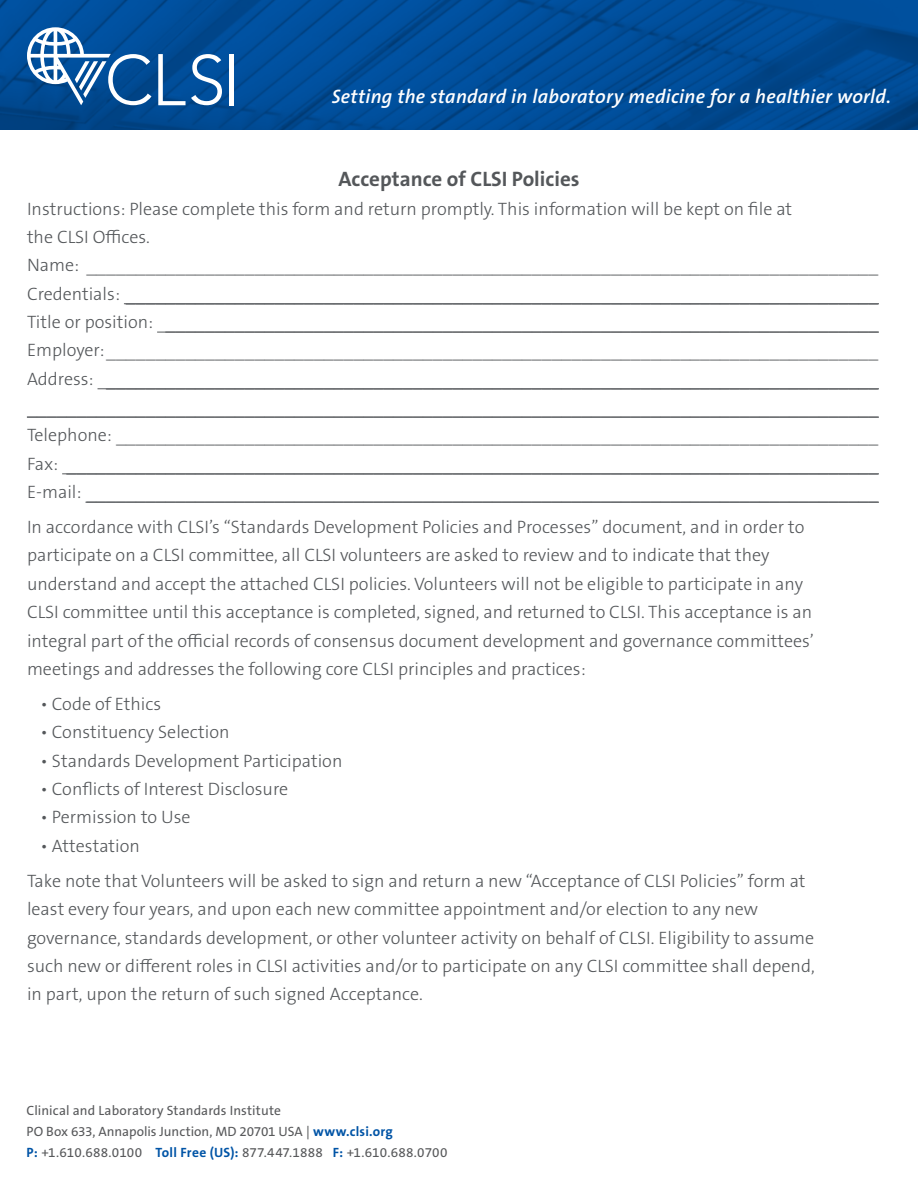
<style>
.page{position:relative;width:918px;height:1188px;background:#fff}
.page>*{position:absolute;margin:0;border:0;box-sizing:border-box;transform-origin:0 0}
.t1{font:700 21px "The Sans B W7";color:#54575a}
.t2{font:italic 600 19.5px "The Sans B W6";letter-spacing:.01em;color:#fff}
.t3{font:300 18px/28.3px "The Sans B W3";color:#54575a}
.t4{font:13.5px/21px "The Sans B W5 Plain";letter-spacing:.005em;color:#58595b}
.s1{font-family:"The Sans B W7";font-weight:700;color:#0054a6}
</style>
<div class="page">
<svg style="left:0;top:0;width:918px;height:130px;background:#004b95"></svg>
<svg style="left:27px;top:27px;width:124px;height:78px"></svg>
<svg style="left:158px;top:54px;width:64px;height:51px"></svg>
<hr style="left:229px;top:54px;width:4px;height:51px;background:#fff">
<hr style="left:124px;top:303px;width:755px;height:1px;background:#54575a">
<hr style="left:157px;top:332px;width:722px;height:1px;background:#54575a">
<hr style="left:98px;top:388px;width:781px;height:1px;background:#54575a">
<hr style="left:27px;top:417px;width:852px;height:1px;background:#54575a">
<hr style="left:62px;top:473px;width:817px;height:1px;background:#54575a">
<hr style="left:85px;top:502px;width:794px;height:1px;background:#54575a">
<p class="t2" style="left:332px;top:85px;width:561px">Setting the standard in laboratory medicine for a healthier world.</p>
<p class="t1" style="left:338px;top:166px;width:243px">Acceptance of CLSI Policies</p>
<p class="t3" style="left:27px;top:194px;width:853px">Instructions: Please complete this form and return promptly. This information will be kept on file at<br>the CLSI Offices.<br>Name: ________________________________________________________________________________ Credentials: ____________________________________________________________________________ Title or position: ________________________________________________________________________ Employer:______________________________________________________________________________ Address: ______________________________________________________________________________ ______________________________________________________________________________________ Telephone: _____________________________________________________________________________ Fax: __________________________________________________________________________________ E-mail: ________________________________________________________________________________</p>
<p class="t3" style="left:27px;top:513px;width:789px">In accordance with CLSI’s “Standards Development Policies and Processes” document, and in order to participate on a CLSI committee, all CLSI volunteers are asked to review and to indicate that they understand and accept the attached CLSI policies. Volunteers will not be eligible to participate in any CLSI committee until this acceptance is completed, signed, and returned to CLSI. This acceptance is an integral part of the official records of consensus document development and governance committees’ meetings and addresses the following core CLSI principles and practices:</p>
<p class="t3" style="left:40px;top:690px;width:122px">• Code of Ethics</p>
<p class="t3" style="left:40px;top:718px;width:191px">• Constituency Selection</p>
<p class="t3" style="left:40px;top:747px;width:303px">• Standards Development Participation</p>
<p class="t3" style="left:40px;top:775px;width:249px">• Conflicts of Interest Disclosure</p>
<p class="t3" style="left:40px;top:803px;width:152px">• Permission to Use</p>
<p class="t3" style="left:27px;top:828px;width:780px;line-height:35.1px;text-indent:14px">• Attestation<br>Take note that Volunteers will be asked to sign and return a new “Acceptance of CLSI Policies” form at</p>
<p class="t3" style="left:27px;top:895px;width:789px">least every four years, and upon each new committee appointment and/or election to any new governance, standards development, or other volunteer activity on behalf of CLSI. Eligibility to assume such new or different roles in CLSI activities and/or to participate on any CLSI committee shall depend, in part, upon the return of such signed Acceptance.</p>
<p class="t4" style="left:27px;top:1100px;width:422px">Clinical and Laboratory Standards Institute<br>PO Box 633, Annapolis Junction, MD 20701 USA | <span class="s1">www.clsi.org<br>P:</span> +1.610.688.0100 <span class="s1">Toll Free (US):</span> 877.447.1888 <span class="s1">F:</span> +1.610.688.0700</p>
</div>
